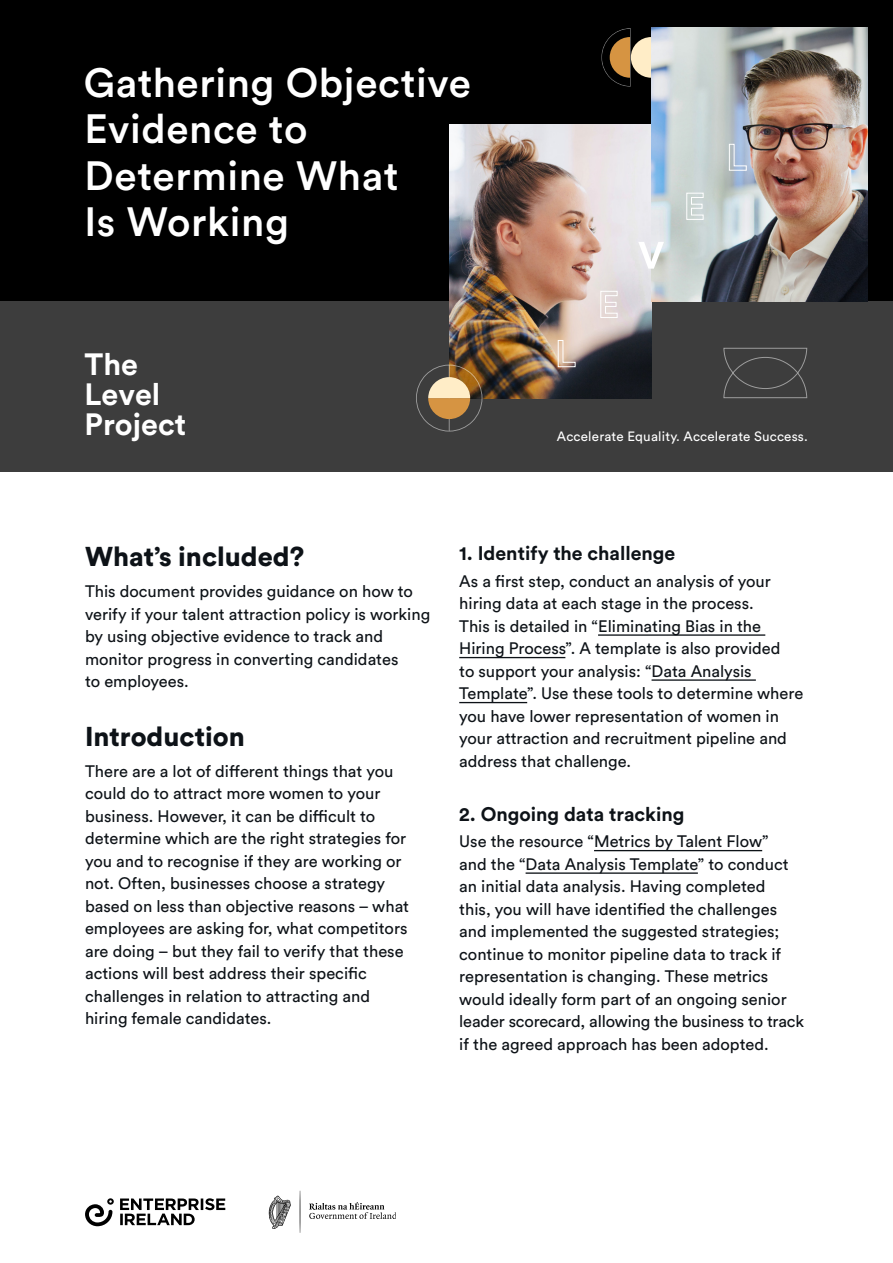
<style>
.page{position:relative;width:893px;height:1263px;background:#fff}
.page>*{position:absolute;margin:0;border:0;box-sizing:border-box;transform-origin:0 0}
.t1{font:500 40.5px/46.5px "Circular Std";letter-spacing:.015em;color:#fff}
.t2{font:700 30.45px/30.3px "Circular Std";color:#fff}
.t3{font:900 27px "Circular Std";color:#0d1217}
.t4{font:700 19.5px "Circular Std";color:#0d1217}
.t5{font:16.5px/22.5px "Circular Std";color:#0d1217}
.t6{font:13.35px "Circular Std";letter-spacing:.015em;color:#fff}
</style>
<div class="page">
<div style="left:0;top:0;width:893px;height:466px;background:#000"></div>
<div style="left:0;top:302px;width:893px;height:170px;background:#3d3d3d"></div>
<svg style="left:601px;top:28px;width:50px;height:59px"></svg>
<img style="left:449px;top:124px;width:202px;height:274px">
<img style="left:651px;top:28px;width:216px;height:274px">
<svg style="left:416px;top:365px;width:66px;height:67px"></svg>
<img style="left:558px;top:144px;width:249px;height:254px">
<svg style="left:309px;top:1202px;width:87px;height:17px"></svg>
<svg style="left:300px;top:1191px;width:1px;height:42px"></svg>
<svg style="left:269px;top:1196px;width:22px;height:33px"></svg>
<svg style="left:120px;top:1198px;width:105px;height:27px"></svg>
<svg style="left:85px;top:1198px;width:29px;height:28px"></svg>
<hr style="left:598px;top:634px;width:167px;height:2px;background:#0d1217">
<hr style="left:459px;top:657px;width:106px;height:1px;background:#0d1217">
<hr style="left:652px;top:679px;width:104px;height:2px;background:#0d1217">
<hr style="left:459px;top:702px;width:68px;height:1px;background:#0d1217">
<hr style="left:594px;top:850px;width:168px;height:1px;background:#0d1217">
<hr style="left:526px;top:872px;width:172px;height:2px;background:#0d1217">
<p class="t1" style="left:84px;top:58px;width:389px">Gathering Objective</p>
<h1 class="t1" style="left:85px;top:105px;width:316px">Evidence to<br>Determine What<br>Is Working</h1>
<h2 class="t2" style="left:85px;top:348px;width:103px">The<br>Level<br>Project</h2>
<p class="t6" style="left:557px;top:429px;width:252px">Accelerate Equality. Accelerate Success.</p>
<h2 class="t3" style="left:85px;top:539px;width:221px">What’s included?</h2>
<p class="t5" style="left:85px;top:580px;width:347px">This document provides guidance on how to verify if your talent attraction policy is working by using objective evidence to track and monitor progress in converting candidates<br>to employees.</p>
<h2 class="t3" style="left:85px;top:718px;width:161px">Introduction</h2>
<p class="t5" style="left:85px;top:759px;width:326px">There are a lot of diferent things that you could do to attract more women to your business. However, it can be difcult to determine which are the right strategies for you and to recognise if they are working or not. Often, businesses choose a strategy based on less than objective reasons – what employees are asking for, what competitors are doing – but they fail to verify that these actions will best address their specifc challenges in relation to attracting and hiring female candidates.</p>
<h3 class="t4" style="left:459px;top:541px;width:218px">1. Identify the challenge</h3>
<p class="t5" style="left:459px;top:570px;width:346px">As a frst step, conduct an analysis of your hiring data at each stage in the process.<br>This is detailed in “Eliminating Bias in the Hiring Process”. A template is also provided<br>to support your analysis: “Data Analysis Template”. Use these tools to determine where you have lower representation of women in your attraction and recruitment pipeline and address that challenge.</p>
<h3 class="t4" style="left:459px;top:801px;width:227px">2. Ongoing data tracking</h3>
<p class="t5" style="left:459px;top:830px;width:346px">Use the resource “Metrics by Talent Flow”<br>and the “Data Analysis Template” to conduct an initial data analysis. Having completed<br>this, you will have identifed the challenges and implemented the suggested strategies; continue to monitor pipeline data to track if representation is changing. These metrics would ideally form part of an ongoing senior leader scorecard, allowing the business to track if the agreed approach has been adopted.</p>
</div>
